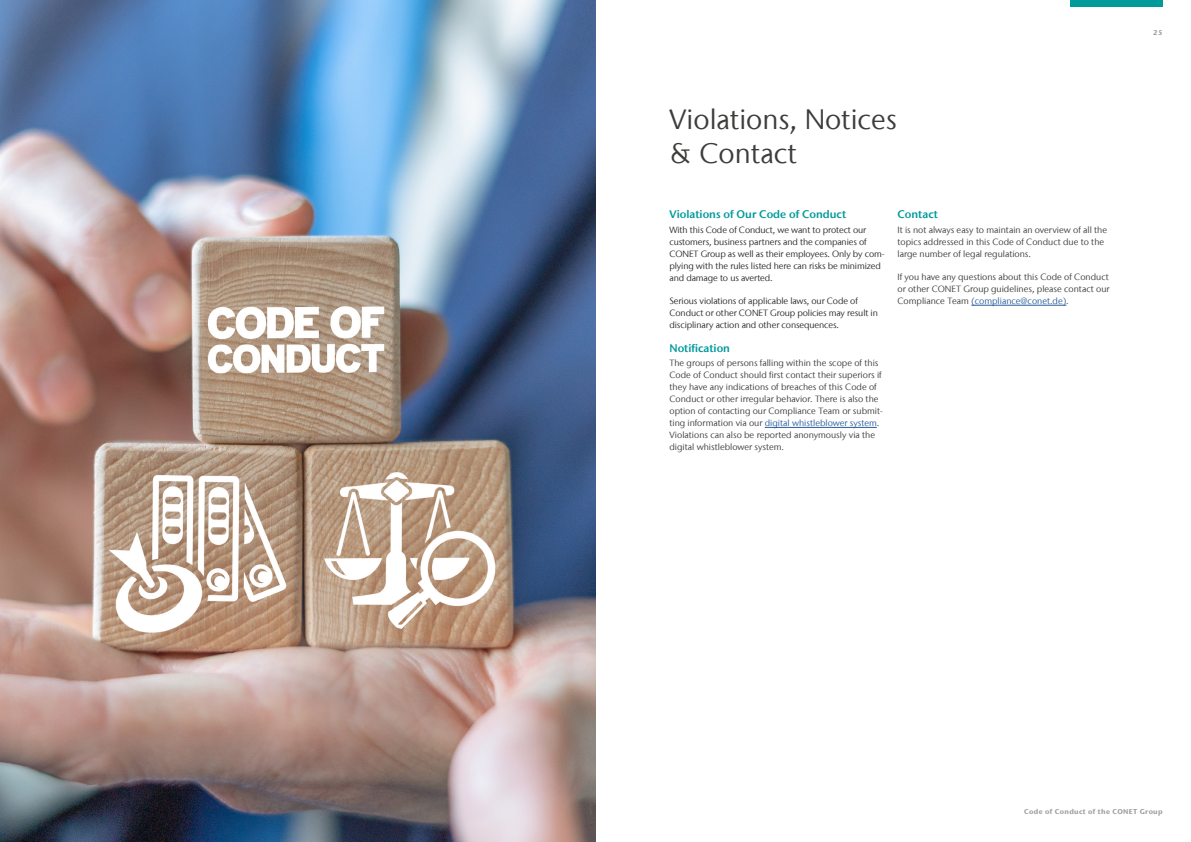
<style>
.page{position:relative;width:1191px;height:842px;background:#fff}
.page>*{position:absolute;margin:0;border:0;box-sizing:border-box;transform-origin:0 0}
.t1{font:28px/33.6px "Stone Sans IIITC Com";color:#3c3c3b}
.t2{font:600 11px "Stone Sans IIITC Com";color:#009a9b}
.t3{font:9px/12px "Stone Sans IIITC Com";color:#3c3c3b}
.t4{font:9px/12px "Stone Sans IIITC Com";letter-spacing:-.01em;color:#282827}
.t5{font:700 7px "Stone Sans IIITC Com";letter-spacing:.05em;color:#9d9d9c}
.s1{color:#275b9b}
</style>
<div class="page">
<div style="left:1070px;top:0;width:92px;height:7px;background:#009a9b"></div>
<hr style="left:765px;top:427px;width:112px;height:1px;background:#275b9b">
<hr style="left:971px;top:305px;width:95px;height:1px;background:#275b9b">
<img style="left:0;top:0;width:595px;height:842px">
<h1 class="t1" style="left:669px;top:102px;width:229px">Violations, Notices &amp; Contact</h1>
<p class="t2" style="left:669px;top:207px;width:178px">Violations of Our Code of Conduct</p>
<p class="t4" style="left:669px;top:224px;width:217px">With this Code of Conduct, we want to protect our customers, business partners and the companies of CONET Group as well as their employees. Only by com&shy;plying with the rules listed here can risks be minimized and damage to us averted.</p>
<p class="t4" style="left:669px;top:295px;width:210px">Serious violations of applicable laws, our Code of<br>Conduct or other CONET Group policies may result in disciplinary action and other consequences.</p>
<p class="t2" style="left:669px;top:341px;width:62px">Notification</p>
<p class="t3" style="left:669px;top:357px;width:215px">The groups of persons falling within the scope of this Code of Conduct should first contact their superiors if they have any indications of breaches of this Code of Conduct or other irregular behavior. There is also the option of contacting our Compliance Team or submit&shy;ting information via our <span class="s1">digital whistleblower system</span>.<br>Violations can also be reported anonymously via the digital whistleblower system.</p>
<p class="t2" style="left:897px;top:207px;width:42px">Contact</p>
<p class="t3" style="left:897px;top:224px;width:211px">It is not always easy to maintain an overview of all the topics addressed in this Code of Conduct due to the large number of legal regulations.</p>
<p class="t3" style="left:897px;top:271px;width:214px;text-align:justify">If you have any questions about this Code of Conduct or other CONET Group guidelines, please contact our Compliance Team <span class="s1">(compliance@conet.de)</span>.</p>
<p class="t5" style="left:1153px;top:28px;width:11px">25</p>
<p class="t5" style="left:1024px;top:807px;width:140px">Code of Conduct of the CONET Group</p>
</div>
